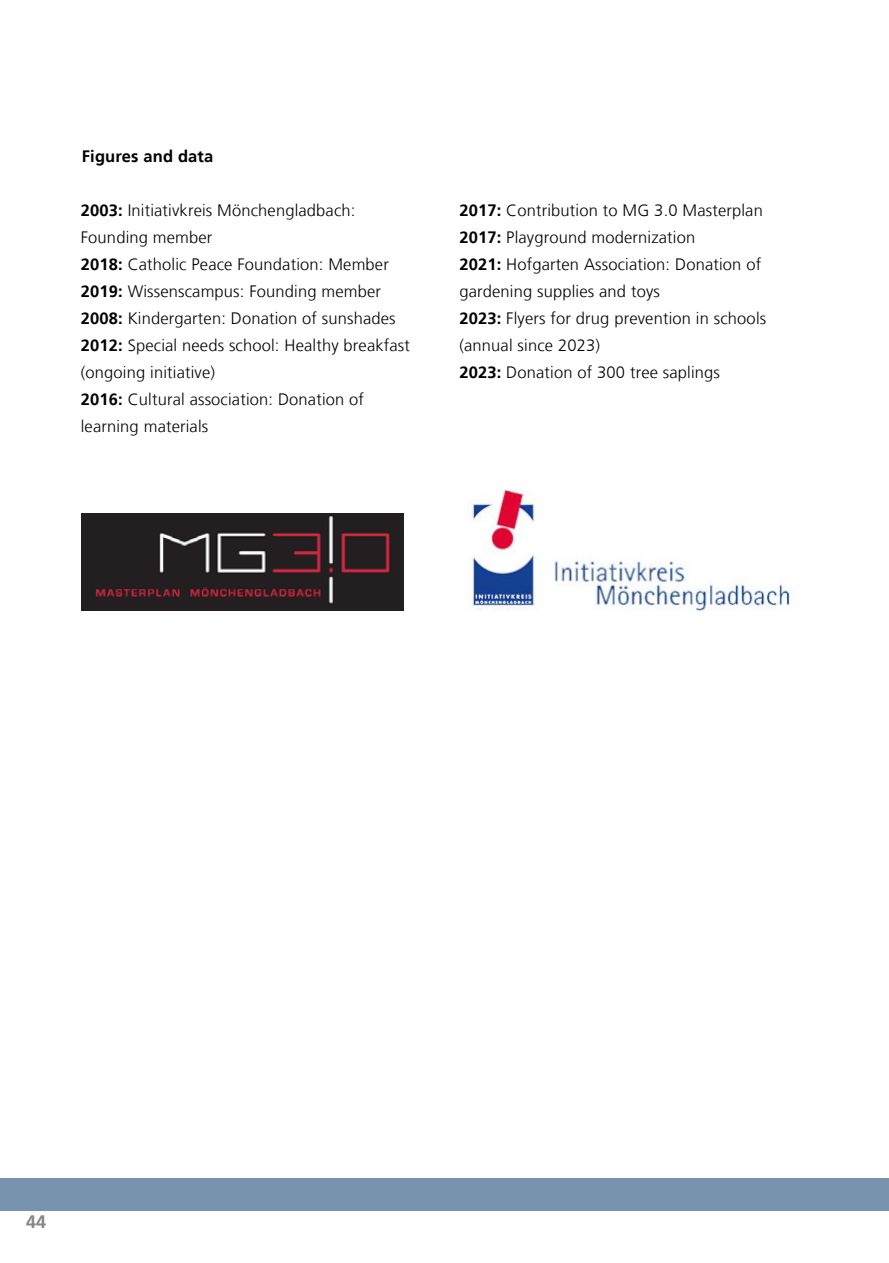
<style>
.page{position:relative;width:889px;height:1263px;background:#fff}
.page>*{position:absolute;margin:0;border:0;box-sizing:border-box;transform-origin:0 0}
.t1{font:700 18px "Frutiger LT";color:#878787}
.t2{font:300 16.5px/27px "Frutiger LT";letter-spacing:.01em;color:#000}
.t3{font:700 16.5px "Frutiger LT";letter-spacing:.01em;color:#000}
.s1{font-weight:700}
</style>
<div class="page">
<img style="left:81px;top:513px;width:323px;height:97px">
<img style="left:469px;top:491px;width:324px;height:120px">
<div style="left:0;top:1178px;width:889px;height:33px;background:#7793ad"></div>
<p class="t3" style="left:82px;top:146px;width:133px">Figures and data</p>
<p class="t2" style="left:81px;top:197px;width:331px"><span class="s1">2003:</span> Initiativkreis Mönchengladbach:<br>Founding member<br><span class="s1">2018:</span> Catholic Peace Foundation: Member <span class="s1">2019:</span> Wissenscampus: Founding member <span class="s1">2008:</span> Kindergarten: Donation of sunshades <span class="s1">2012:</span> Special needs school: Healthy breakfast (ongoing initiative)<br><span class="s1">2016:</span> Cultural association: Donation of learning materials</p>
<p class="t2" style="left:459px;top:197px;width:308px"><span class="s1">2017:</span> Contribution to MG 3.0 Masterplan <span class="s1">2017:</span> Playground modernization<br><span class="s1">2021:</span> Hofgarten Association: Donation of gardening supplies and toys<br><span class="s1">2023:</span> Flyers for drug prevention in schools (annual since 2023)<br><span class="s1">2023:</span> Donation of 300 tree saplings</p>
<p class="t1" style="left:26px;top:1211px;width:22px">44</p>
</div>
